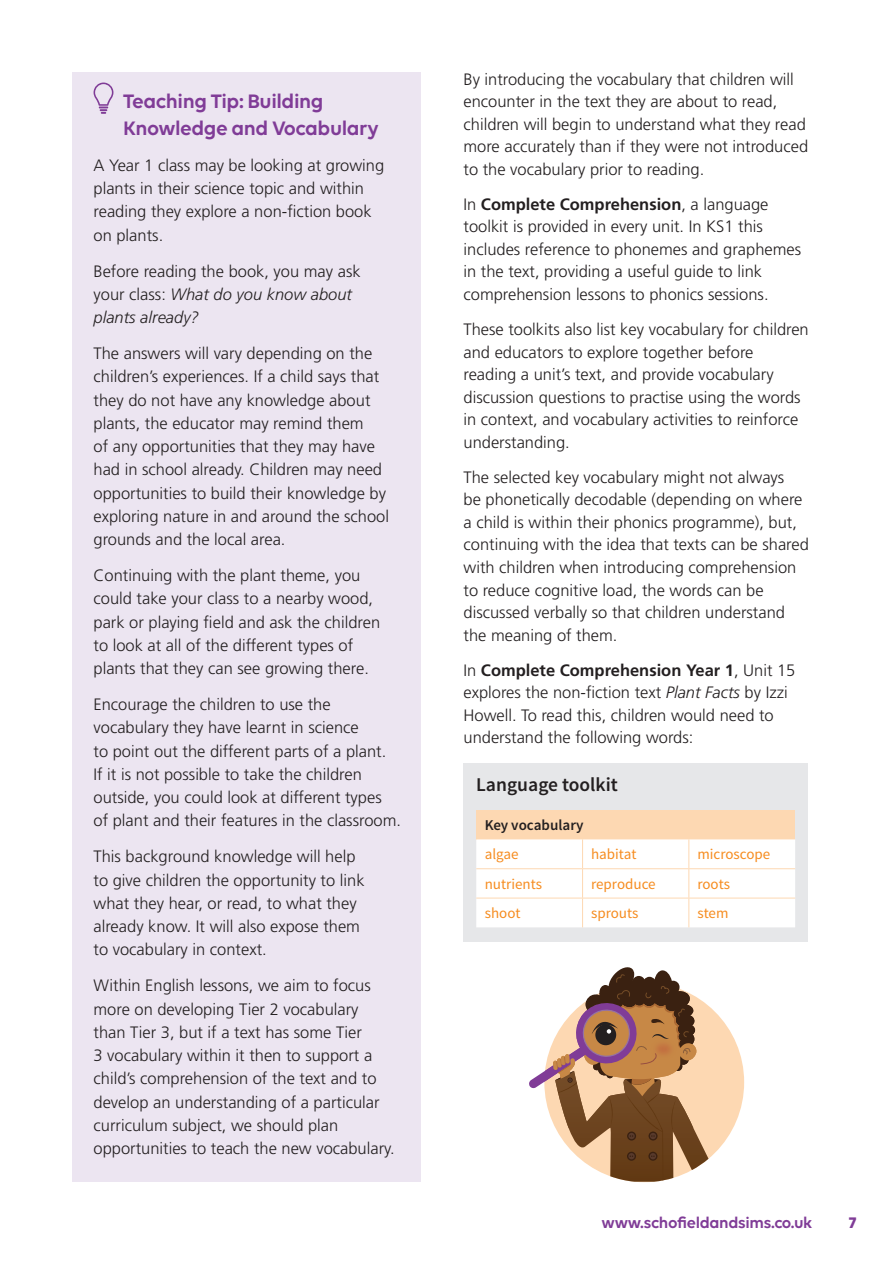
<style>
.page{position:relative;width:893px;height:1263px;background:#fff}
.page>*{position:absolute;margin:0;border:0;box-sizing:border-box;transform-origin:0 0}
.A_Head{font:600 21px/27px "Volte";letter-spacing:-.02em;color:#803c97}
.Teacher_LANGUAGE_TOO{font:600 19.5px "Source Sans Pro";color:#231f20}
.Tip_Text{font:300 16.5px/23.2px "Frutiger LT Std";color:#231f20}
.Main_Text{font:300 16.5px/22.5px "Frutiger LT Std";color:#231f20}
.t1{font:600 16.5px "Volte";letter-spacing:-.02em;color:#803c97}
.t2{font:700 16.5px "Volte";color:#803c97}
.Teacher_LANGUAGE_TOO-2{font:15px "Source Sans Pro";color:#f68c1f}
.Teacher_LANGUAGE_TOO-3{font:600 15px "Source Sans Pro";color:#231f20}
.s1{font-style:italic}
.s2{font-weight:700}
</style>
<div class="page">
<div style="left:463px;top:763px;width:345px;height:179px;background:#e6e7e9"></div>
<div style="left:476px;top:810px;width:319px;height:29px;background:#fdd8b2"></div>
<div style="left:476px;top:839px;width:319px;height:88px;background:#fff"></div>
<hr style="left:476px;top:868px;width:107px;height:1px;background:#fdd8b2">
<hr style="left:583px;top:868px;width:106px;height:1px;background:#fdd8b2">
<hr style="left:689px;top:868px;width:106px;height:1px;background:#fdd8b2">
<hr style="left:476px;top:898px;width:107px;height:1px;background:#fdd8b2">
<hr style="left:583px;top:898px;width:106px;height:1px;background:#fdd8b2">
<hr style="left:689px;top:898px;width:106px;height:1px;background:#fdd8b2">
<div style="left:72px;top:72px;width:349px;height:1110px;background:#ece5f1"></div>
<svg style="left:94px;top:83px;width:19px;height:31px"></svg>
<div style="left:544px;top:982px;width:200px;height:200px;background:#fdd8b2;border-radius:50%"></div>
<svg style="left:529px;top:967px;width:179px;height:215px"></svg>
<p class="A_Head" style="left:123px;top:87px;width:257px">Teaching Tip: Building<br>Knowledge and Vocabulary</p>
<p class="Tip_Text" style="left:94px;top:154px;width:292px">A Year 1 class may be looking at growing plants in their science topic and within reading they explore a non-fiction book on plants.</p>
<p class="Tip_Text" style="left:94px;top:259px;width:269px">Before reading the book, you may ask your class: <span class="s1">What do you know about plants already?</span></p>
<p class="Tip_Text" style="left:94px;top:342px;width:297px">The answers will vary depending on the children’s experiences. If a child says that they do not have any knowledge about plants, the educator may remind them<br>of any opportunities that they may have had in school already. Children may need opportunities to build their knowledge by exploring nature in and around the school grounds and the local area.</p>
<p class="Tip_Text" style="left:94px;top:564px;width:288px">Continuing with the plant theme, you could take your class to a nearby wood, park or playing field and ask the children to look at all of the different types of plants that they can see growing there.</p>
<p class="Tip_Text" style="left:94px;top:693px;width:309px">Encourage the children to use the vocabulary they have learnt in science<br>to point out the different parts of a plant.<br>If it is not possible to take the children outside, you could look at different types<br>of plant and their features in the classroom.</p>
<p class="Tip_Text" style="left:94px;top:845px;width:273px">This background knowledge will help to give children the opportunity to link what they hear, or read, to what they already know. It will also expose them to vocabulary in context.</p>
<p class="Tip_Text" style="left:94px;top:974px;width:303px">Within English lessons, we aim to focus more on developing Tier 2 vocabulary than Tier 3, but if a text has some Tier<br>3 vocabulary within it then to support a child’s comprehension of the text and to develop an understanding of a particular curriculum subject, we should plan opportunities to teach the new vocabulary.</p>
<p class="Main_Text" style="left:463px;top:68px;width:346px">By introducing the vocabulary that children will encounter in the text they are about to read, children will begin to understand what they read more accurately than if they were not introduced to the vocabulary prior to reading.</p>
<p class="Main_Text" style="left:463px;top:193px;width:339px">In <span class="s2">Complete Comprehension</span>, a language toolkit is provided in every unit. In KS1 this includes reference to phonemes and graphemes in the text, providing a useful guide to link comprehension lessons to phonics sessions.</p>
<p class="Main_Text" style="left:463px;top:318px;width:347px">These toolkits also list key vocabulary for children and educators to explore together before reading a unit’s text, and provide vocabulary discussion questions to practise using the words in context, and vocabulary activities to reinforce understanding.</p>
<p class="Main_Text" style="left:463px;top:466px;width:347px">The selected key vocabulary might not always<br>be phonetically decodable (depending on where a child is within their phonics programme), but, continuing with the idea that texts can be shared with children when introducing comprehension to reduce cognitive load, the words can be discussed verbally so that children understand the meaning of them.</p>
<p class="Main_Text" style="left:463px;top:659px;width:333px">In <span class="s2">Complete Comprehension Year 1</span>, Unit 15 explores the non-fiction text <span class="s1">Plant Facts</span> by Izzi Howell. To read this, children would need to understand the following words:</p>
<p class="Teacher_LANGUAGE_TOO" style="left:476px;top:772px;width:143px">Language toolkit</p>
<p class="Teacher_LANGUAGE_TOO-3" style="left:485px;top:815px;width:100px">Key vocabulary</p>
<p class="Teacher_LANGUAGE_TOO-2" style="left:485px;top:845px;width:35px">algae</p>
<p class="Teacher_LANGUAGE_TOO-2" style="left:591px;top:845px;width:47px">habitat</p>
<p class="Teacher_LANGUAGE_TOO-2" style="left:697px;top:845px;width:74px">microscope</p>
<p class="Teacher_LANGUAGE_TOO-2" style="left:485px;top:874px;width:59px">nutrients</p>
<p class="Teacher_LANGUAGE_TOO-2" style="left:591px;top:874px;width:66px">reproduce</p>
<p class="Teacher_LANGUAGE_TOO-2" style="left:697px;top:874px;width:34px">roots</p>
<p class="Teacher_LANGUAGE_TOO-2" style="left:485px;top:903px;width:37px">shoot</p>
<p class="Teacher_LANGUAGE_TOO-2" style="left:591px;top:903px;width:49px">sprouts</p>
<p class="Teacher_LANGUAGE_TOO-2" style="left:697px;top:903px;width:33px">stem</p>
<p class="t1" style="left:602px;top:1213px;width:212px">www.schofieldandsims.co.uk</p>
<p class="t2" style="left:849px;top:1212px;width:9px">7</p>
</div>
